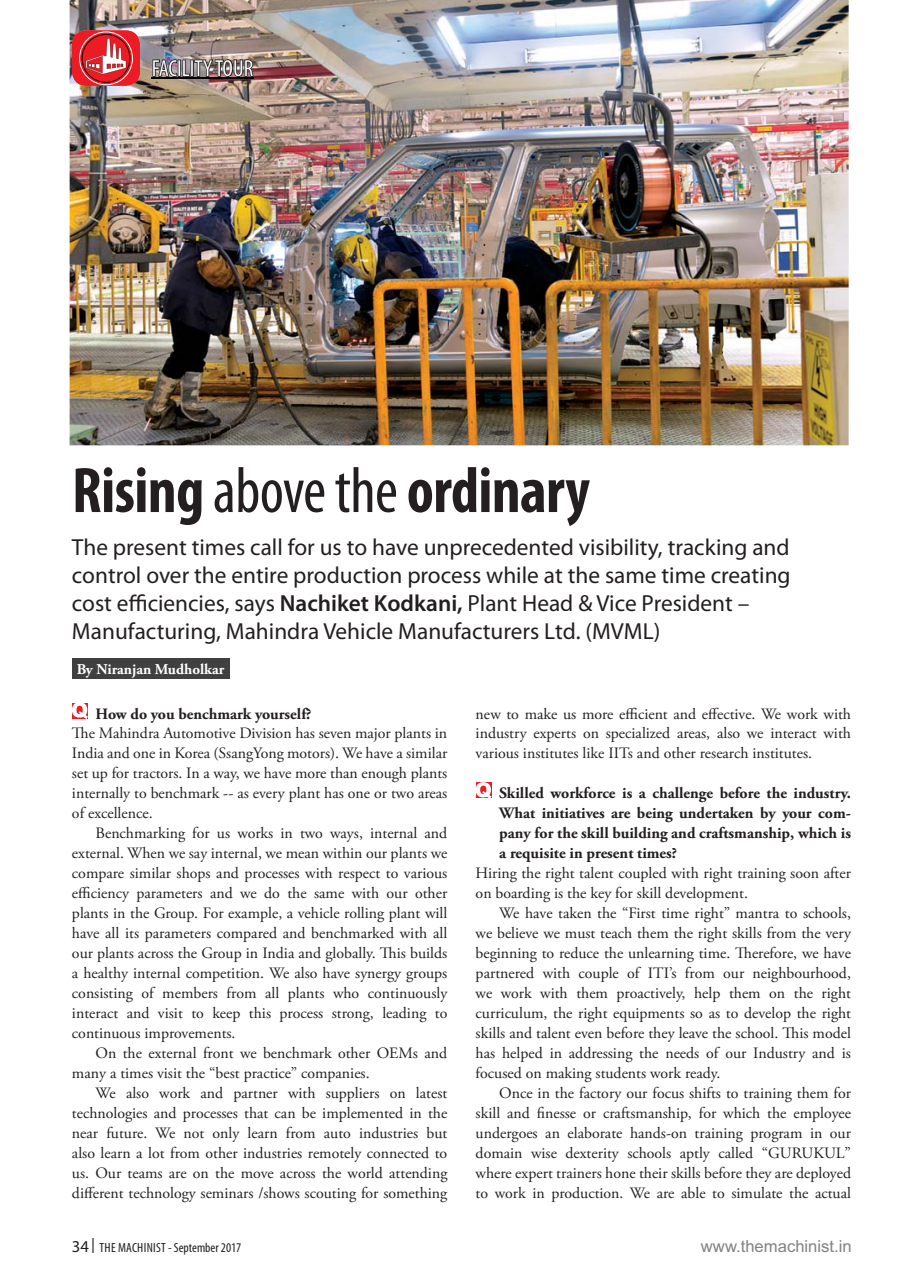
<style>
.page{position:relative;width:923px;height:1287px;background:#fff}
.page>*{position:absolute;margin:0;border:0;box-sizing:border-box;transform-origin:0 0}
.t1{font:700 condensed 64.92px "Myriad Pro";letter-spacing:-.01em;color:#231f20}
.t2{font:23.28px/28px "Myriad Pro";color:#231f20}
.t3{font:condensed 23.28px "Myriad Pro";color:#fff}
.t4{font:16.62px "Arial";color:#808285}
.t5{font:15.75px/19.9px "Adobe Garamond Pro";color:#231f20;text-align:justify}
.t6{font:700 15.75px/19.9px "Adobe Garamond Pro";color:#231f20;text-align:justify}
.t7{font:700 15.05px "Adobe Garamond Pro";color:#fff}
.t8{font:condensed 13.3px "Myriad Pro";color:#231f20}
.s1{font-weight:400}
.s2{font-weight:600}
.s3{font-stretch:normal;font-size:16.62px}
</style>
<div class="page">
<svg style="left:93px;top:1238px;width:1px;height:14px"></svg>
<div style="left:72px;top:658px;width:157px;height:20px;background:#404041"></div>
<svg style="left:72px;top:703px;width:16px;height:15px"></svg>
<svg style="left:476px;top:782px;width:15px;height:16px"></svg>
<img style="left:70px;top:0;width:778px;height:445px">
<img style="left:152px;top:78px;width:101px;height:1px">
<img style="left:152px;top:59px;width:6px;height:18px">
<img style="left:158px;top:59px;width:55px;height:18px">
<img style="left:215px;top:59px;width:7px;height:18px">
<img style="left:222px;top:59px;width:32px;height:18px">
<div style="left:72px;top:30px;width:68px;height:56px;background:#ed1c24;border-radius:14px"></div>
<svg style="left:79px;top:32px;width:53px;height:53px"></svg>
<div style="left:79px;top:32px;width:53px;height:53px;border:1px solid #fff;border-radius:50%"></div>
<h2 class="t3" style="left:152px;top:60px;width:103px">FACILITY TOUR</h2>
<h1 class="t1" style="left:72px;top:467px;width:519px">Rising <span class="s1">above the</span> ordinary</h1>
<p class="t2" style="left:72px;top:534px;width:719px">The present times call for us to have unprecedented visibility, tracking and control over the entire production process while at the same time creating cost efficiencies, says <span class="s2">Nachiket Kodkani,</span> Plant Head &amp; Vice President – Manufacturing, Mahindra Vehicle Manufacturers Ltd. (MVML)</p>
<p class="t7" style="left:77px;top:662px;width:149px">By Niranjan Mudholkar</p>
<p class="t6" style="left:96px;top:704px;width:217px">How do you benchmark yourself?</p>
<p class="t5" style="left:72px;top:724px;width:377px">The Mahindra Automotive Division has seven major plants in India and one in Korea (SsangYong motors). We have a similar set up for tractors. In a way, we have more than enough plants internally to benchmark -- as every plant has one or two areas of excellence.</p>
<p class="t5" style="left:72px;top:824px;width:377px;text-indent:24px">Benchmarking for us works in two ways, internal and external. When we say internal, we mean within our plants we compare similar shops and processes with respect to various efficiency parameters and we do the same with our other plants in the Group. For example, a vehicle rolling plant will have all its parameters compared and benchmarked with all our plants across the Group in India and globally. This builds a healthy internal competition. We also have synergy groups consisting of members from all plants who continuously interact and visit to keep this process strong, leading to continuous improvements.</p>
<p class="t5" style="left:72px;top:1044px;width:376px;text-indent:24px">On the external front we benchmark other OEMs and many a times visit the “best practice” companies.</p>
<p class="t5" style="left:72px;top:1084px;width:377px;text-indent:24px">We also work and partner with suppliers on latest technologies and processes that can be implemented in the near future. We not only learn from auto industries but also learn a lot from other industries remotely connected to us. Our teams are on the move across the world attending different technology seminars /shows scouting for something</p>
<p class="t5" style="left:475px;top:705px;width:377px">new to make us more efficient and effective. We work with industry experts on specialized areas, also we interact with various institutes like IITs and other research institutes.</p>
<p class="t6" style="left:499px;top:784px;width:353px">Skilled workforce is a challenge before the industry.<br>What initiatives are being undertaken by your com&shy;pany for the skill building and craftsmanship, which is a requisite in present times?</p>
<p class="t5" style="left:475px;top:864px;width:377px">Hiring the right talent coupled with right training soon after on boarding is the key for skill development.</p>
<p class="t5" style="left:475px;top:904px;width:377px;text-indent:24px">We have taken the “First time right” mantra to schools, we believe we must teach them the right skills from the very beginning to reduce the unlearning time. Therefore, we have partnered with couple of ITI’s from our neighbourhood, we work with them proactively, help them on the right curriculum, the right equipments so as to develop the right skills and talent even before they leave the school. This model has helped in addressing the needs of our Industry and is focused on making students work ready.</p>
<p class="t5" style="left:475px;top:1084px;width:377px;text-indent:24px">Once in the factory our focus shifts to training them for skill and finesse or craftsmanship, for which the employee undergoes an elaborate hands-on training program in our domain wise dexterity schools aptly called “GURUKUL” where expert trainers hone their skills before they are deployed to work in production. We are able to simulate the actual</p>
<p class="t8" style="left:72px;top:1243px;width:171px"><span class="s3">34</span> THE MACHINIST - September 2017</p>
<p class="t4" style="left:700px;top:1240px;width:152px">www.themachinist.in</p>
</div>
